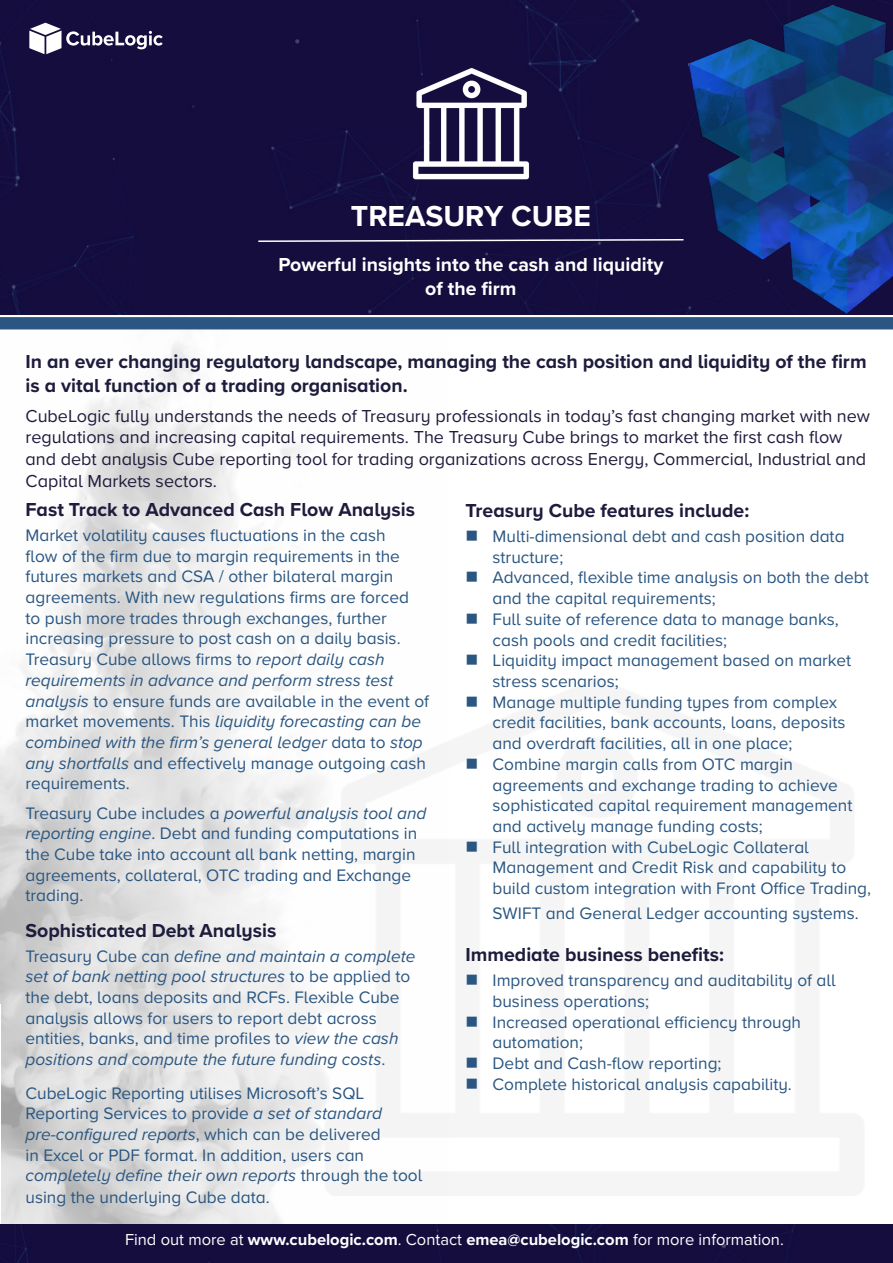
<style>
.page{position:relative;width:893px;height:1263px;background:#fff}
.page>*{position:absolute;margin:0;border:0;box-sizing:border-box;transform-origin:0 0}
.t1{font:700 30px "Proxima Nova";color:#fff}
.Paragraph_Style_1{font:700 19.5px/23.4px "Proxima Nova A";color:#1e1c3c}
.t2{font:700 19.5px "Proxima Nova";color:#fff}
.t3{font:18px/21.6px "Proxima Nova A";color:#1e1c3c}
.Paragraph_Style_1-2{font:17.25px/20.7px "Proxima Nova A";color:#2a5681}
.t4{font:16.5px "Proxima Nova";color:#fff}
.s1{font-style:italic}
.s2{font-weight:700}
</style>
<div class="page">
<img style="left:0;top:329px;width:449px;height:896px">
<img style="left:105px;top:418px;width:788px;height:807px">
<div style="left:0;top:0;width:893px;height:315px;background:#150d3e"></div>
<svg style="left:29px;top:23px;width:134px;height:31px"></svg>
<div style="left:0;top:1225px;width:893px;height:38px;background:#150d3e"></div>
<svg style="left:257px;top:238px;width:428px;height:5px;background:#5a5577"></svg>
<div style="left:0;top:317px;width:893px;height:12px;background:#2a5681"></div>
<img style="left:369px;top:31px;width:204px;height:204px">
<img style="left:688px;top:1px;width:205px;height:318px">
<svg style="left:467px;top:531px;width:10px;height:10px"></svg>
<svg style="left:467px;top:572px;width:10px;height:10px"></svg>
<svg style="left:467px;top:613px;width:10px;height:11px"></svg>
<svg style="left:467px;top:655px;width:10px;height:10px"></svg>
<svg style="left:467px;top:696px;width:10px;height:10px"></svg>
<svg style="left:467px;top:758px;width:10px;height:10px"></svg>
<svg style="left:467px;top:841px;width:10px;height:10px"></svg>
<svg style="left:467px;top:975px;width:10px;height:10px"></svg>
<svg style="left:467px;top:1016px;width:10px;height:10px"></svg>
<svg style="left:467px;top:1058px;width:10px;height:10px"></svg>
<svg style="left:467px;top:1078px;width:10px;height:11px"></svg>
<p class="t1" style="left:351px;top:194px;width:241px">TREASURY CUBE</p>
<p class="t2" style="left:278px;top:250px;width:386px">Powerful insights into the cash and liquidity</p>
<p class="t2" style="left:425px;top:274px;width:93px">of the firm</p>
<p class="Paragraph_Style_1" style="left:26px;top:350px;width:843px">In an ever changing regulatory landscape, managing the cash position and liquidity of the firm is a vital function of a trading organisation.</p>
<p class="t3" style="left:26px;top:404px;width:846px">CubeLogic fully understands the needs of Treasury professionals in today’s fast changing market with new regulations and increasing capital requirements. The Treasury Cube brings to market the first cash flow and debt analysis Cube reporting tool for trading organizations across Energy, Commercial, Industrial and Capital Markets sectors.</p>
<p class="Paragraph_Style_1" style="left:26px;top:497px;width:391px">Fast Track to Advanced Cash Flow Analysis</p>
<p class="Paragraph_Style_1-2" style="left:26px;top:524px;width:405px">Market volatility causes fluctuations in the cash<br>flow of the firm due to margin requirements in the futures markets and CSA / other bilateral margin agreements. With new regulations firms are forced<br>to push more trades through exchanges, further increasing pressure to post cash on a daily basis.<br>Treasury Cube allows firms to <span class="s1">report daily cash requirements in advance and perform stress test analysis</span> to ensure funds are available in the event of market movements. This <span class="s1">liquidity forecasting can be combined with the firm’s general ledger</span> data to <span class="s1">stop any shortfalls</span> and effectively manage outgoing cash requirements.</p>
<p class="Paragraph_Style_1-2" style="left:26px;top:802px;width:402px">Treasury Cube includes a <span class="s1">powerful analysis tool and reporting engine</span>. Debt and funding computations in the Cube take into account all bank netting, margin agreements, collateral, OTC trading and Exchange trading.</p>
<p class="Paragraph_Style_1" style="left:26px;top:918px;width:252px">Sophisticated Debt Analysis</p>
<p class="Paragraph_Style_1-2" style="left:26px;top:945px;width:392px">Treasury Cube can <span class="s1">define and maintain a complete set of bank netting pool structures</span> to be applied to the debt, loans deposits and RCFs. Flexible Cube analysis allows for users to report debt across entities, banks, and time profiles to <span class="s1">view the cash positions and compute the future funding costs</span>.</p>
<p class="Paragraph_Style_1-2" style="left:26px;top:1082px;width:358px">CubeLogic Reporting utilises Microsoft’s SQL<br>Reporting Services to provide <span class="s1">a set of standard</span></p>
<p class="Paragraph_Style_1-2" style="left:26px;top:1123px;width:398px"><span class="s1">pre-configured reports</span>, which can be delivered<br>in Excel or PDF format. In addition, users can <span class="s1">completely define their own reports</span> through the tool using the underlying Cube data.</p>
<p class="Paragraph_Style_1" style="left:466px;top:498px;width:285px">Treasury Cube features include:</p>
<p class="Paragraph_Style_1-2" style="left:493px;top:525px;width:354px">Multi-dimensional debt and cash position data structure;</p>
<p class="Paragraph_Style_1-2" style="left:493px;top:567px;width:378px">Advanced, flexible time analysis on both the debt and the capital requirements;</p>
<p class="Paragraph_Style_1-2" style="left:493px;top:608px;width:348px">Full suite of reference data to manage banks, cash pools and credit facilities;</p>
<p class="Paragraph_Style_1-2" style="left:493px;top:649px;width:360px">Liquidity impact management based on market stress scenarios;</p>
<p class="Paragraph_Style_1-2" style="left:493px;top:691px;width:354px">Manage multiple funding types from complex credit facilities, bank accounts, loans, deposits and overdraft facilities, all in one place;</p>
<p class="Paragraph_Style_1-2" style="left:493px;top:753px;width:361px">Combine margin calls from OTC margin agreements and exchange trading to achieve sophisticated capital requirement management and actively manage funding costs;</p>
<p class="Paragraph_Style_1-2" style="left:493px;top:836px;width:380px">Full integration with CubeLogic Collateral<br>Management and Credit Risk and capability to build custom integration with Front Office Trading,</p>
<p class="Paragraph_Style_1-2" style="left:493px;top:902px;width:368px">SWIFT and General Ledger accounting systems.</p>
<p class="Paragraph_Style_1" style="left:466px;top:943px;width:260px">Immediate business benefits:</p>
<p class="Paragraph_Style_1-2" style="left:493px;top:969px;width:345px">Improved transparency and auditability of all business operations;</p>
<p class="Paragraph_Style_1-2" style="left:493px;top:1011px;width:310px">Increased operational efficiency through automation;</p>
<p class="Paragraph_Style_1-2" style="left:493px;top:1052px;width:230px">Debt and Cash-flow reporting;</p>
<p class="Paragraph_Style_1-2" style="left:493px;top:1073px;width:301px">Complete historical analysis capability.</p>
<p class="t4" style="left:125px;top:1227px;width:660px">Find out more at <span class="s2">www.cubelogic.com</span>. Contact <span class="s2">emea@cubelogic.com</span> for more information.</p>
</div>
